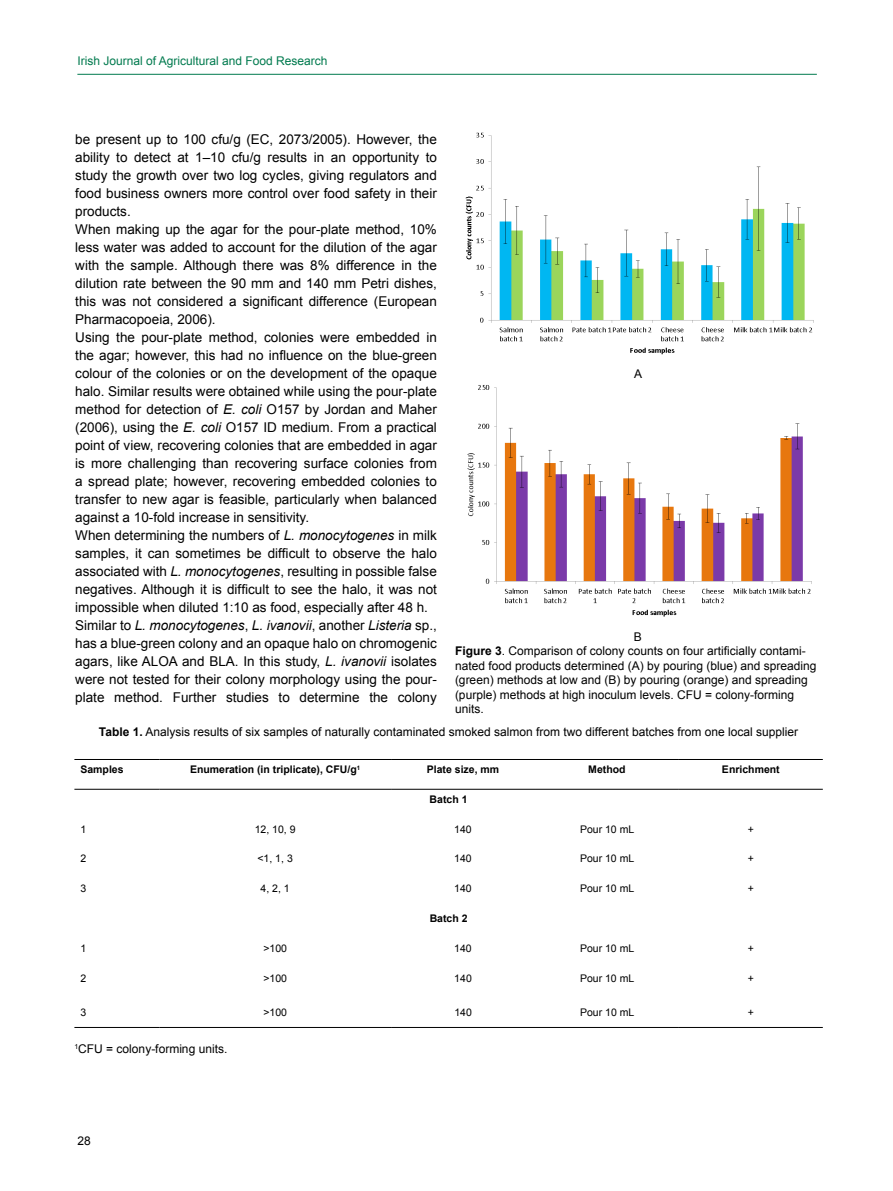
<style>
.page{position:relative;width:893px;height:1191px;background:#fff}
.page>*{position:absolute;margin:0;border:0;box-sizing:border-box;transform-origin:0 0}
.t1{font:13.5px/18px "Arial";color:#000}
.t2{font:12px/14.4px "Arial";color:#000}
.t3{font:12px "Arial";color:#007a4e}
.t4{font:10.5px "Arial";color:#000}
.t5{font:700 10.5px "Arial";color:#000}
.s1{font-style:italic}
.s2{font-weight:700}
</style>
<div class="page">
<hr style="left:77px;top:74px;width:740px;height:1px;background:#007a4e">
<img style="left:465px;top:132px;width:349px;height:223px">
<img style="left:467px;top:385px;width:345px;height:232px">
<hr style="left:159px;top:759px;width:232px;height:1px;background:#000">
<hr style="left:391px;top:759px;width:144px;height:1px;background:#000">
<hr style="left:535px;top:759px;width:144px;height:1px;background:#000">
<hr style="left:679px;top:759px;width:144px;height:1px;background:#000">
<hr style="left:159px;top:789px;width:232px;height:1px;background:#000">
<hr style="left:391px;top:789px;width:144px;height:1px;background:#000">
<hr style="left:535px;top:789px;width:144px;height:1px;background:#000">
<hr style="left:679px;top:789px;width:144px;height:1px;background:#000">
<hr style="left:74px;top:1027px;width:85px;height:1px;background:#000">
<hr style="left:159px;top:1027px;width:232px;height:1px;background:#000">
<hr style="left:391px;top:1027px;width:144px;height:1px;background:#000">
<hr style="left:535px;top:1027px;width:144px;height:1px;background:#000">
<hr style="left:679px;top:1027px;width:144px;height:1px;background:#000">
<hr style="left:74px;top:759px;width:85px;height:1px;background:#000">
<hr style="left:74px;top:789px;width:85px;height:1px;background:#000">
<p class="t3" style="left:77px;top:53px;width:252px">Irish Journal of Agricultural and Food Research</p>
<p class="t1" style="left:75px;top:130px;width:363px">be present up to 100 cfu/g (EC, 2073/2005). However, the ability to detect at 1–10 cfu/g results in an opportunity to study the growth over two log cycles, giving regulators and food business owners more control over food safety in their products.<br>When making up the agar for the pour-plate method, 10% less water was added to account for the dilution of the agar with the sample. Although there was 8% difference in the dilution rate between the 90 mm and 140 mm Petri dishes, this was not considered a significant difference (European Pharmacopoeia, 2006).<br>Using the pour-plate method, colonies were embedded in the agar; however, this had no influence on the blue-green colour of the colonies or on the development of the opaque halo. Similar results were obtained while using the pour-plate method for detection of <span class="s1">E. coli</span> O157 by Jordan and Maher (2006), using the <span class="s1">E. coli</span> O157 ID medium. From a practical point of view, recovering colonies that are embedded in agar is more challenging than recovering surface colonies from a spread plate; however, recovering embedded colonies to transfer to new agar is feasible, particularly when balanced against a 10-fold increase in sensitivity.<br>When determining the numbers of <span class="s1">L. monocytogenes</span> in milk samples, it can sometimes be difficult to observe the halo associated with <span class="s1">L. monocytogenes</span>, resulting in possible false negatives. Although it is difficult to see the halo, it was not impossible when diluted 1:10 as food, especially after 48 h.<br>Similar to <span class="s1">L. monocytogenes</span>, <span class="s1">L. ivanovii</span>, another <span class="s1">Listeria</span> sp., has a blue-green colony and an opaque halo on chromogenic agars, like ALOA and BLA. In this study, <span class="s1">L. ivanovii</span> isolates were not tested for their colony morphology using the pour&shy;plate method. Further studies to determine the colony</p>
<p class="t2" style="left:634px;top:366px;width:10px">A</p>
<p class="t2" style="left:455px;top:629px;width:363px;text-indent:179px">B<br><span class="s2">Figure 3</span>. Comparison of colony counts on four artificially contami&shy;nated food products determined (A) by pouring (blue) and spreading (green) methods at low and (B) by pouring (orange) and spreading (purple) methods at high inoculum levels. CFU = colony-forming units.</p>
<p class="t2" style="left:99px;top:725px;width:701px"><span class="s2">Table 1.</span> Analysis results of six samples of naturally contaminated smoked salmon from two different batches from one local supplier</p>
<p class="t5" style="left:80px;top:762px;width:45px">Samples</p>
<p class="t5" style="left:190px;top:762px;width:172px">Enumeration (in triplicate), CFU/g<sup>1</sup></p>
<p class="t5" style="left:427px;top:762px;width:74px">Plate size, mm</p>
<p class="t5" style="left:588px;top:762px;width:39px">Method</p>
<p class="t5" style="left:722px;top:762px;width:59px">Enrichment</p>
<p class="t5" style="left:430px;top:792px;width:39px">Batch 1</p>
<p class="t4" style="left:80px;top:822px;width:7px">1</p>
<p class="t4" style="left:255px;top:822px;width:42px">12, 10, 9</p>
<p class="t4" style="left:454px;top:822px;width:19px">140</p>
<p class="t4" style="left:580px;top:822px;width:56px">Pour 10 mL</p>
<p class="t4" style="left:748px;top:822px;width:8px">+</p>
<p class="t4" style="left:80px;top:852px;width:7px">2</p>
<p class="t4" style="left:257px;top:852px;width:37px">&lt;1, 1, 3</p>
<p class="t4" style="left:454px;top:852px;width:19px">140</p>
<p class="t4" style="left:580px;top:852px;width:56px">Pour 10 mL</p>
<p class="t4" style="left:748px;top:852px;width:8px">+</p>
<p class="t4" style="left:80px;top:881px;width:7px">3</p>
<p class="t4" style="left:261px;top:881px;width:31px">4, 2, 1</p>
<p class="t4" style="left:454px;top:881px;width:19px">140</p>
<p class="t4" style="left:580px;top:881px;width:56px">Pour 10 mL</p>
<p class="t4" style="left:748px;top:881px;width:8px">+</p>
<p class="t5" style="left:430px;top:911px;width:39px">Batch 2</p>
<p class="t4" style="left:80px;top:941px;width:7px">1</p>
<p class="t4" style="left:263px;top:941px;width:25px">&gt;100</p>
<p class="t4" style="left:454px;top:941px;width:19px">140</p>
<p class="t4" style="left:580px;top:941px;width:56px">Pour 10 mL</p>
<p class="t4" style="left:748px;top:941px;width:8px">+</p>
<p class="t4" style="left:80px;top:971px;width:7px">2</p>
<p class="t4" style="left:263px;top:971px;width:25px">&gt;100</p>
<p class="t4" style="left:454px;top:971px;width:19px">140</p>
<p class="t4" style="left:580px;top:971px;width:56px">Pour 10 mL</p>
<p class="t4" style="left:748px;top:971px;width:8px">+</p>
<p class="t4" style="left:80px;top:1005px;width:7px">3</p>
<p class="t4" style="left:263px;top:1005px;width:25px">&gt;100</p>
<p class="t4" style="left:454px;top:1005px;width:19px">140</p>
<p class="t4" style="left:580px;top:1005px;width:56px">Pour 10 mL</p>
<p class="t4" style="left:748px;top:1005px;width:8px">+</p>
<p class="t2" style="left:74px;top:1042px;width:154px"><sup>1</sup>CFU = colony-forming units.</p>
<p class="t2" style="left:78px;top:1134px;width:15px">28</p>
</div>
